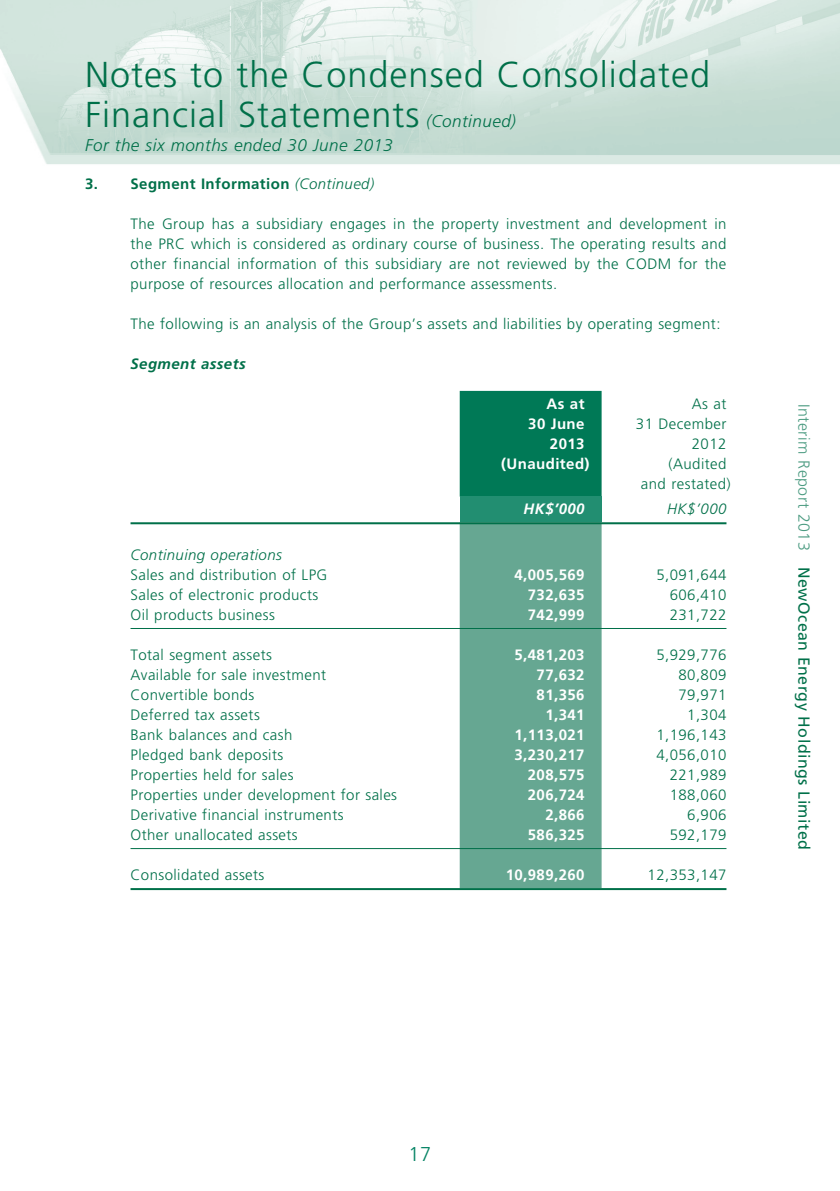
<style>
.page{position:relative;width:840px;height:1191px;background:#fff}
.page>*{position:absolute;margin:0;border:0;box-sizing:border-box;transform-origin:0 0}
.t1{font:300 36px/40px "Frutiger";letter-spacing:.03em;color:#007049}
.t2{font:300 20px "Frutiger";color:#058364}
.t3{font:italic 300 17px "Frutiger";letter-spacing:.03em;color:#007049}
.t4{font:16px "Frutiger";letter-spacing:.03em;color:#007049}
.t5{font:300 15px/20px "Frutiger";letter-spacing:.03em;color:#007049;text-align:right}
.t6{font:700 15px/20px "Frutiger";letter-spacing:.03em;color:#fff;text-align:right}
.t7{font:700 15px "Frutiger";letter-spacing:.03em;color:#007049}
.t8{font:italic 300 15px "Frutiger";letter-spacing:.03em;color:#007049}
.t9{font:italic 700 15px "Frutiger";letter-spacing:.03em;color:#007049}
.t10{font:italic 700 15px "Frutiger";color:#fff}
.s1{font-style:italic;font-size:17px}
.s2{font-weight:300;font-style:italic}
.s3{font-weight:300;color:#4b9b81}
</style>
<div class="page">
<img style="left:0;top:0;width:839px;height:891px">
<div style="left:459px;top:391px;width:142px;height:105px;background:#007956"></div>
<div style="left:459px;top:496px;width:142px;height:26px;background:#228e71"></div>
<div style="left:459px;top:524px;width:142px;height:364px;background:#66a792"></div>
<hr style="left:130px;top:522px;width:596px;height:2px;background:#007049">
<hr style="left:130px;top:628px;width:596px;height:1px;background:#007049">
<hr style="left:130px;top:848px;width:596px;height:1px;background:#007049">
<hr style="left:130px;top:888px;width:596px;height:2px;background:#007049">
<h1 class="t1" style="left:85px;top:58px;width:626px">Notes to the Condensed Consolidated<br>Financial Statements <span class="s1">(Continued)</span></h1>
<p class="t3" style="left:85px;top:139px;width:309px">For the six months ended 30 June 2013</p>
<p class="t7" style="left:85px;top:177px;width:290px">3. Segment Information <span class="s2">(Continued)</span></p>
<p class="t5" style="left:130px;top:214px;width:597px;text-align:justify">The Group has a subsidiary engages in the property investment and development in the PRC which is considered as ordinary course of business. The operating results and other financial information of this subsidiary are not reviewed by the CODM for the purpose of resources allocation and performance assessments.</p>
<p class="t5" style="left:130px;top:314px;width:591px">The following is an analysis of the Group’s assets and liabilities by operating segment:</p>
<p class="t9" style="left:130px;top:357px;width:117px">Segment assets</p>
<p class="t6" style="left:528px;top:394px;width:58px">As at<br>30 June<br>2013</p>
<p class="t5" style="left:635px;top:394px;width:92px">As at<br>31 December<br>2012</p>
<p class="t6" style="left:501px;top:454px;width:90px">(Unaudited)</p>
<p class="t5" style="left:640px;top:454px;width:91px">(Audited<br>and restated)</p>
<p class="t10" style="left:523px;top:503px;width:62px">HK$’000</p>
<p class="t8" style="left:666px;top:503px;width:61px">HK$’000</p>
<p class="t8" style="left:130px;top:549px;width:153px">Continuing operations</p>
<p class="t5" style="left:130px;top:566px;width:198px">Sales and distribution of LPG</p>
<p class="t6" style="left:514px;top:566px;width:72px">4,005,569</p>
<p class="t5" style="left:656px;top:566px;width:72px">5,091,644</p>
<p class="t5" style="left:130px;top:586px;width:189px">Sales of electronic products</p>
<p class="t6" style="left:527px;top:586px;width:58px">732,635</p>
<p class="t5" style="left:669px;top:586px;width:58px">606,410</p>
<p class="t5" style="left:130px;top:606px;width:146px">Oil products business</p>
<p class="t6" style="left:527px;top:606px;width:58px">742,999</p>
<p class="t5" style="left:669px;top:606px;width:58px">231,722</p>
<p class="t5" style="left:130px;top:646px;width:143px">Total segment assets</p>
<p class="t6" style="left:514px;top:646px;width:72px">5,481,203</p>
<p class="t5" style="left:656px;top:646px;width:72px">5,929,776</p>
<p class="t5" style="left:130px;top:666px;width:197px">Available for sale investment</p>
<p class="t6" style="left:536px;top:666px;width:49px">77,632</p>
<p class="t5" style="left:678px;top:666px;width:49px">80,809</p>
<p class="t5" style="left:130px;top:686px;width:125px">Convertible bonds</p>
<p class="t6" style="left:536px;top:686px;width:49px">81,356</p>
<p class="t5" style="left:678px;top:686px;width:49px">79,971</p>
<p class="t5" style="left:130px;top:706px;width:131px">Deferred tax assets</p>
<p class="t6" style="left:545px;top:706px;width:41px">1,341</p>
<p class="t5" style="left:686px;top:706px;width:41px">1,304</p>
<p class="t5" style="left:130px;top:726px;width:163px">Bank balances and cash</p>
<p class="t6" style="left:514px;top:726px;width:72px">1,113,021</p>
<p class="t5" style="left:656px;top:726px;width:72px">1,196,143</p>
<p class="t5" style="left:130px;top:746px;width:154px">Pledged bank deposits</p>
<p class="t6" style="left:514px;top:746px;width:72px">3,230,217</p>
<p class="t5" style="left:656px;top:746px;width:72px">4,056,010</p>
<p class="t5" style="left:130px;top:766px;width:164px">Properties held for sales</p>
<p class="t6" style="left:527px;top:766px;width:58px">208,575</p>
<p class="t5" style="left:669px;top:766px;width:58px">221,989</p>
<p class="t5" style="left:130px;top:786px;width:268px">Properties under development for sales</p>
<p class="t6" style="left:527px;top:786px;width:58px">206,724</p>
<p class="t5" style="left:669px;top:786px;width:58px">188,060</p>
<p class="t5" style="left:130px;top:806px;width:214px">Derivative financial instruments</p>
<p class="t6" style="left:545px;top:806px;width:41px">2,866</p>
<p class="t5" style="left:686px;top:806px;width:41px">6,906</p>
<p class="t5" style="left:130px;top:826px;width:169px">Other unallocated assets</p>
<p class="t6" style="left:527px;top:826px;width:58px">586,325</p>
<p class="t5" style="left:669px;top:826px;width:58px">592,179</p>
<p class="t5" style="left:130px;top:866px;width:135px">Consolidated assets</p>
<p class="t6" style="left:505px;top:866px;width:80px">10,989,260</p>
<p class="t5" style="left:647px;top:866px;width:80px">12,353,147</p>
<p class="t4" style="left:810px;top:404px;width:447px;rotate:90deg"><span class="s3">Interim Report 2013</span> NewOcean Energy Holdings Limited</p>
<h2 class="t2" style="left:408px;top:1145px;width:24px">17</h2>
</div>
